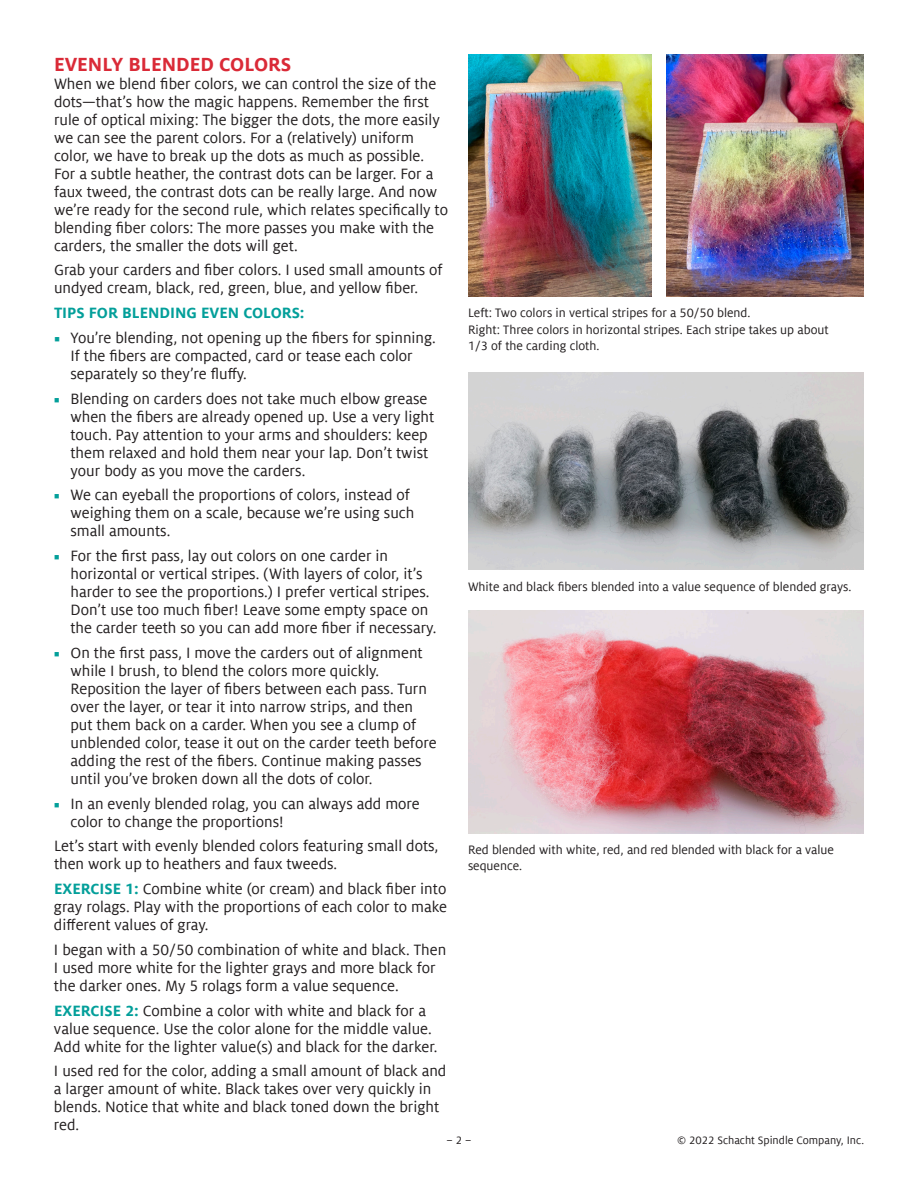
<style>
.page{position:relative;width:918px;height:1188px;background:#fff}
.page>*{position:absolute;margin:0;border:0;box-sizing:border-box;transform-origin:0 0}
.t1{font:700 21px "Milo Offc";color:#da2a37}
.t2{font:16.5px/18px "Milo Offc";color:#231f20}
.t3{font:700 16.5px "Milo Offc";color:#039f9a}
.t4{font:13.5px/16.5px "Milo Offc";color:#231f20}
.t5{font:12px "Milo Offc";color:#231f20}
.s1{font-family:"Minion Pro";font-size:15px;color:#039f9a}
.s2{font-weight:700;color:#039f9a}
</style>
<div class="page">
<img style="left:468px;top:54px;width:183px;height:243px">
<img style="left:666px;top:54px;width:198px;height:243px">
<img style="left:468px;top:372px;width:396px;height:198px">
<img style="left:468px;top:611px;width:396px;height:222px">
<p class="t1" style="left:54px;top:56px;width:239px">EVENLY BLENDED COLORS</p>
<p class="t2" style="left:54px;top:75px;width:396px">When we blend fiber colors, we can control the size of the dots—that’s how the magic happens. Remember the first rule of optical mixing: The bigger the dots, the more easily we can see the parent colors. For a (relatively) uniform color, we have to break up the dots as much as possible.<br>For a subtle heather, the contrast dots can be larger. For a faux tweed, the contrast dots can be really large. And now we’re ready for the second rule, which relates specifically to blending fiber colors: The more passes you make with the carders, the smaller the dots will get.</p>
<p class="t2" style="left:54px;top:261px;width:390px">Grab your carders and fiber colors. I used small amounts of undyed cream, black, red, green, blue, and yellow fiber.</p>
<p class="t3" style="left:54px;top:306px;width:252px">TIPS FOR BLENDING EVEN COLORS:</p>
<p class="t2" style="left:70px;top:329px;width:367px;text-indent:-16px"><span class="s1">■</span> You’re blending, not opening up the fibers for spinning.<br>If the fibers are compacted, card or tease each color separately so they’re fluffy.</p>
<p class="t2" style="left:70px;top:390px;width:365px;text-indent:-17px"><span class="s1">■</span> Blending on carders does not take much elbow grease when the fibers are already opened up. Use a very light touch. Pay attention to your arms and shoulders: keep them relaxed and hold them near your lap. Don’t twist your body as you move the carders.</p>
<p class="t2" style="left:70px;top:487px;width:345px;text-indent:-17px"><span class="s1">■</span> We can eyeball the proportions of colors, instead of weighing them on a scale, because we’re using such small amounts.</p>
<p class="t2" style="left:70px;top:547px;width:367px;text-indent:-17px"><span class="s1">■</span> For the first pass, lay out colors on one carder in horizontal or vertical stripes. (With layers of color, it’s harder to see the proportions.) I prefer vertical stripes.<br>Don’t use too much fiber! Leave some empty space on the carder teeth so you can add more fiber if necessary.</p>
<p class="t2" style="left:70px;top:644px;width:368px;text-indent:-17px"><span class="s1">■</span> On the first pass, I move the carders out of alignment while I brush, to blend the colors more quickly.<br>Reposition the layer of fibers between each pass. Turn over the layer, or tear it into narrow strips, and then put them back on a carder. When you see a clump of unblended color, tease it out on the carder teeth before adding the rest of the fibers. Continue making passes until you’ve broken down all the dots of color.</p>
<p class="t2" style="left:70px;top:795px;width:351px;text-indent:-17px"><span class="s1">■</span> In an evenly blended rolag, you can always add more color to change the proportions!</p>
<p class="t2" style="left:54px;top:837px;width:386px">Let’s start with evenly blended colors featuring small dots, then work up to heathers and faux tweeds.</p>
<p class="t2" style="left:54px;top:880px;width:395px;text-align:justify"><span class="s2">EXERCISE 1:</span> Combine white (or cream) and black fiber into gray rolags. Play with the proportions of each color to make different values of gray.</p>
<p class="t2" style="left:54px;top:941px;width:394px">I began with a 50/50 combination of white and black. Then<br>I used more white for the lighter grays and more black for the darker ones. My 5 rolags form a value sequence.</p>
<p class="t2" style="left:54px;top:1002px;width:385px"><span class="s2">EXERCISE 2:</span> Combine a color with white and black for a value sequence. Use the color alone for the middle value.<br>Add white for the lighter value(s) and black for the darker.</p>
<p class="t2" style="left:54px;top:1062px;width:394px">I used red for the color, adding a small amount of black and a larger amount of white. Black takes over very quickly in blends. Notice that white and black toned down the bright red.</p>
<p class="t4" style="left:468px;top:305px;width:362px">Left: Two colors in vertical stripes for a 50/50 blend.<br>Right: Three colors in horizontal stripes. Each stripe takes up about<br>1/3 of the carding cloth.</p>
<p class="t4" style="left:468px;top:579px;width:385px">White and black fibers blended into a value sequence of blended grays.</p>
<p class="t4" style="left:468px;top:841px;width:368px">Red blended with white, red, and red blended with black for a value sequence.</p>
<p class="t5" style="left:447px;top:1135px;width:26px">– 2 –</p>
<p class="t5" style="left:677px;top:1135px;width:188px">© 2022 Schacht Spindle Company, Inc.</p>
</div>
